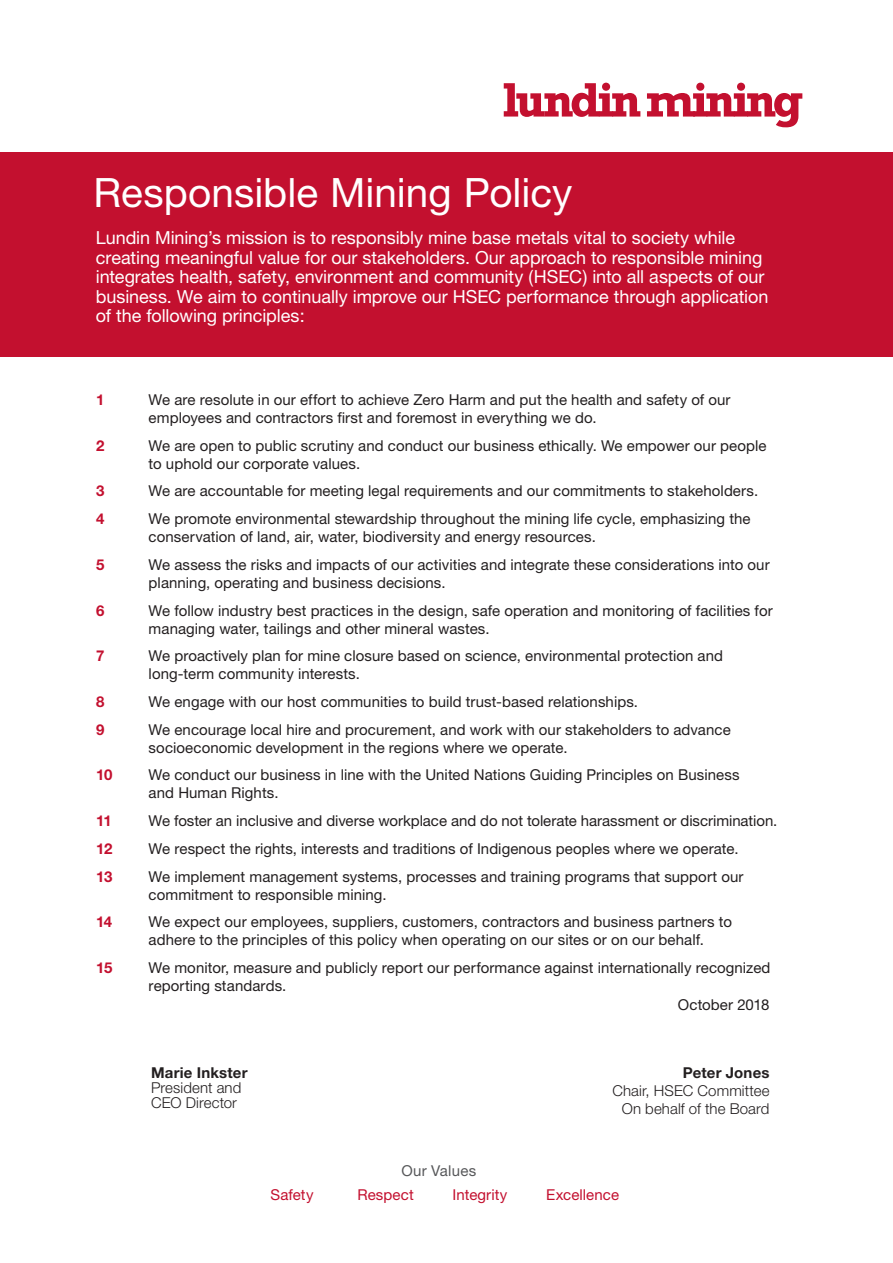
<style>
.page{position:relative;width:893px;height:1263px;background:#fff}
.page>*{position:absolute;margin:0;border:0;box-sizing:border-box;transform-origin:0 0}
.t1{font:40.5px "Helvetica Neue";color:#fff}
._03a_BODY_COPY{font:18px/19.5px "Helvetica Neue";letter-spacing:-.005em;color:#fff}
.body_copy{font:15px/18px "Helvetica Neue";letter-spacing:.005em;color:#231f20}
.t2{font:300 15px/15px "Helvetica Neue";letter-spacing:.005em;color:#231f20}
.t3{font:15px "Helvetica Neue";letter-spacing:.005em;color:#c3102f}
.t4{font:700 15px "Helvetica Neue";letter-spacing:.015em;color:#231f20}
.body_copy-2{font:700 15px "Helvetica Neue";letter-spacing:-.03em;color:#c3102f}
.t5{font:15px "Helvetica Neue";letter-spacing:.015em;color:#57585a}
</style>
<div class="page">
<div style="left:0;top:153px;width:893px;height:204px;background:#c3102f"></div>
<svg style="left:504px;top:83px;width:136px;height:34px"></svg>
<svg style="left:647px;top:83px;width:155px;height:44px"></svg>
<p class="t1" style="left:93px;top:168px;width:480px">Responsible Mining Policy</p>
<p class="_03a_BODY_COPY" style="left:96px;top:228px;width:674px">Lundin Mining’s mission is to responsibly mine base metals vital to society while creating meaningful value for our stakeholders. Our approach to responsible mining integrates health, safety, environment and community (HSEC) into all aspects of our business. We aim to continually improve our HSEC performance through application of the following principles:</p>
<p class="body_copy-2" style="left:96px;top:390px;width:10px">1</p>
<p class="body_copy" style="left:149px;top:390px;width:583px">We are resolute in our effort to achieve Zero Harm and put the health and safety of our employees and contractors first and foremost in everything we do.</p>
<p class="body_copy-2" style="left:96px;top:436px;width:10px">2</p>
<p class="body_copy" style="left:149px;top:436px;width:619px">We are open to public scrutiny and conduct our business ethically. We empower our people to uphold our corporate values.</p>
<p class="body_copy-2" style="left:96px;top:482px;width:10px">3</p>
<p class="body_copy" style="left:149px;top:482px;width:611px">We are accountable for meeting legal requirements and our commitments to stakeholders.</p>
<p class="body_copy-2" style="left:96px;top:509px;width:10px">4</p>
<p class="body_copy" style="left:149px;top:510px;width:603px">We promote environmental stewardship throughout the mining life cycle, emphasizing the conservation of land, air, water, biodiversity and energy resources.</p>
<p class="body_copy-2" style="left:96px;top:555px;width:10px">5</p>
<p class="body_copy" style="left:149px;top:555px;width:622px">We assess the risks and impacts of our activities and integrate these considerations into our planning, operating and business decisions.</p>
<p class="body_copy-2" style="left:96px;top:601px;width:10px">6</p>
<p class="body_copy" style="left:149px;top:601px;width:626px">We follow industry best practices in the design, safe operation and monitoring of facilities for managing water, tailings and other mineral wastes.</p>
<p class="body_copy-2" style="left:96px;top:647px;width:10px">7</p>
<p class="body_copy" style="left:149px;top:647px;width:576px">We proactively plan for mine closure based on science, environmental protection and long-term community interests.</p>
<p class="body_copy-2" style="left:96px;top:692px;width:10px">8</p>
<p class="body_copy" style="left:149px;top:692px;width:491px">We engage with our host communities to build trust-based relationships.</p>
<p class="body_copy-2" style="left:96px;top:720px;width:10px">9</p>
<p class="body_copy" style="left:149px;top:720px;width:584px">We encourage local hire and procurement, and work with our stakeholders to advance socioeconomic development in the regions where we operate.</p>
<p class="body_copy-2" style="left:96px;top:766px;width:18px">10</p>
<p class="body_copy" style="left:149px;top:766px;width:592px">We conduct our business in line with the United Nations Guiding Principles on Business and Human Rights.</p>
<p class="body_copy-2" style="left:96px;top:811px;width:17px">11</p>
<p class="body_copy" style="left:149px;top:812px;width:630px">We foster an inclusive and diverse workplace and do not tolerate harassment or discrimination.</p>
<p class="body_copy-2" style="left:96px;top:839px;width:18px">12</p>
<p class="body_copy" style="left:149px;top:839px;width:591px">We respect the rights, interests and traditions of Indigenous peoples where we operate.</p>
<p class="body_copy-2" style="left:96px;top:867px;width:18px">13</p>
<p class="body_copy" style="left:149px;top:867px;width:596px">We implement management systems, processes and training programs that support our commitment to responsible mining.</p>
<p class="body_copy-2" style="left:96px;top:913px;width:18px">14</p>
<p class="body_copy" style="left:149px;top:913px;width:585px">We expect our employees, suppliers, customers, contractors and business partners to adhere to the principles of this policy when operating on our sites or on our behalf.</p>
<p class="body_copy-2" style="left:96px;top:958px;width:18px">15</p>
<p class="body_copy" style="left:149px;top:958px;width:623px">We monitor, measure and publicly report our performance against internationally recognized reporting standards.</p>
<p class="body_copy" style="left:678px;top:996px;width:93px">October 2018</p>
<p class="t4" style="left:151px;top:1063px;width:98px">Marie Inkster</p>
<p class="t2" style="left:151px;top:1080px;width:92px">President and<br>CEO Director</p>
<p class="t5" style="left:401px;top:1161px;width:76px">Our Values</p>
<p class="t4" style="left:683px;top:1063px;width:88px">Peter Jones</p>
<p class="t2" style="left:612px;top:1083px;width:159px">Chair, HSEC Committee</p>
<p class="t2" style="left:622px;top:1101px;width:149px">On behalf of the Board</p>
<p class="t3" style="left:270px;top:1185px;width:44px">Safety</p>
<p class="t3" style="left:357px;top:1186px;width:58px">Respect</p>
<p class="t3" style="left:452px;top:1186px;width:56px">Integrity</p>
<p class="t3" style="left:546px;top:1186px;width:74px">Excellence</p>
</div>
